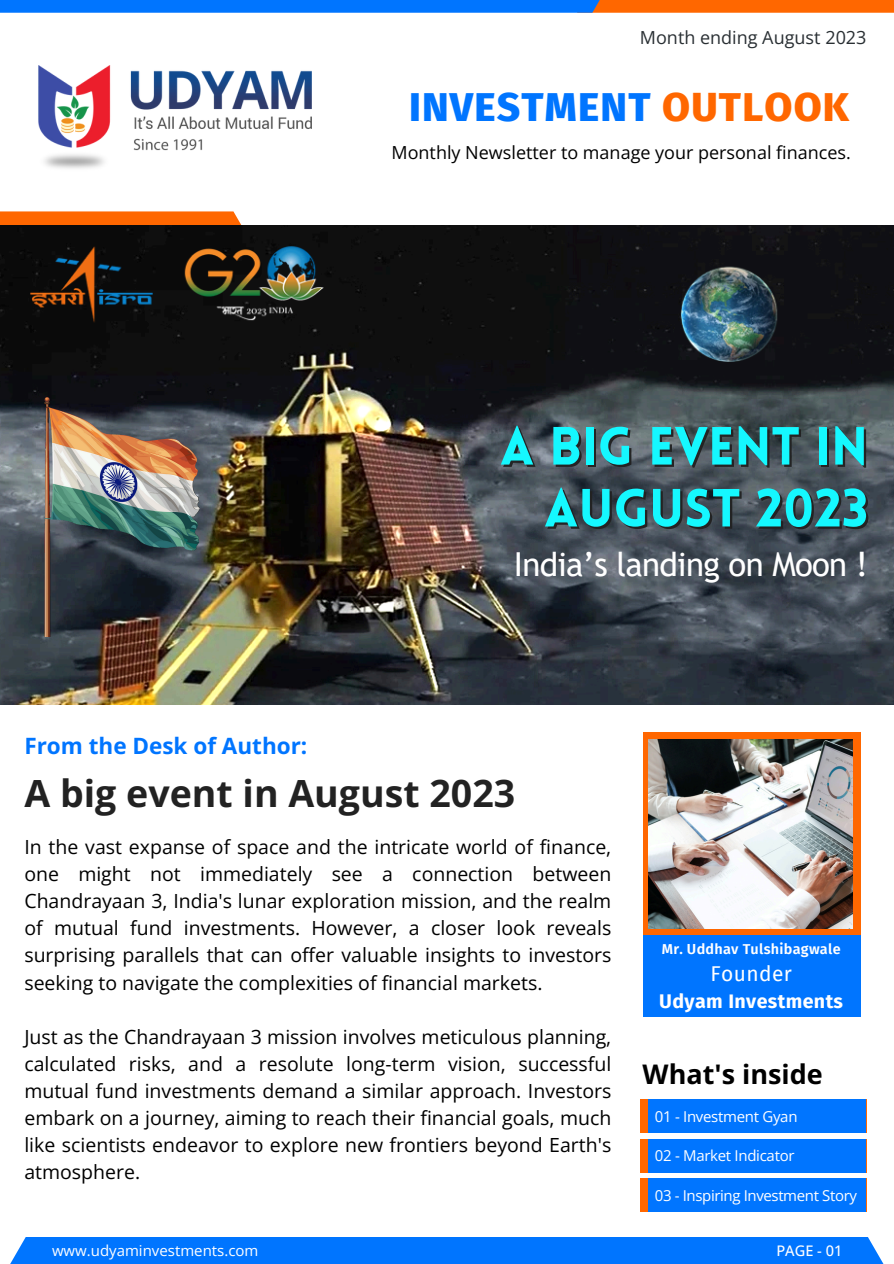
<style>
.page{position:relative;width:894px;height:1264px;background:#fff}
.page>*{position:absolute;margin:0;border:0;box-sizing:border-box;transform-origin:0 0}
.t1{font:900 52.5px "Lovelo";color:#15f8ff}
.t2{font:800 40.5px "Fira Sans";letter-spacing:.03em;color:#0075ff}
.t3{font:700 37.5px "Open Sans";color:#222}
.t4{font:33px "Trebuchet MS";letter-spacing:-.02em;color:#fff}
.t5{font:700 27px "Open Sans";color:#000}
.t6{font:700 22.5px "Open Sans";color:#0075ff}
.t7{font:21px "Fira Sans";letter-spacing:.02em;color:#fff}
.t8{font:700 19.65px "Fira Sans";letter-spacing:.02em;color:#fff}
.t9{font:19.5px/27px "Open Sans";color:#000;text-align:justify}
.t10{font:18px "Open Sans";color:#000}
.t11{font:18px "Open Sans";color:#292f33}
.t12{font:15px "Open Sans";letter-spacing:-.02em;color:#fff}
.t13{font:15px "Open Sans";color:#fff}
.t14{font:500 14.55px "Open Sans";color:#fff}
.t15{font:600 14.4px "Fira Sans";letter-spacing:.02em;color:#fff}
.s1{color:#ff6700}
</style>
<div class="page">
<svg style="left:0;top:211px;width:253px;height:15px;background:#ee6d16"></svg>
<div style="left:557px;top:0;width:336px;height:13px;background:#ff6700"></div>
<img style="left:0;top:226px;width:893px;height:478px">
<div style="left:0;top:0;width:612px;height:13px;background:#0075ff"></div>
<div style="left:0;top:1236px;width:893px;height:27px;background:#0075ff"></div>
<div style="left:642px;top:733px;width:218px;height:283px;background:#0075ff"></div>
<div style="left:642px;top:733px;width:218px;height:202px;background:#ff6700"></div>
<img style="left:44px;top:398px;width:156px;height:238px">
<div style="left:640px;top:1099px;width:226px;height:34px;background:#ff6700"></div>
<div style="left:648px;top:1099px;width:217px;height:34px;background:#0075ff"></div>
<div style="left:640px;top:1138px;width:226px;height:34px;background:#ff6700"></div>
<div style="left:648px;top:1138px;width:217px;height:34px;background:#0075ff"></div>
<div style="left:640px;top:1178px;width:226px;height:34px;background:#ff6700"></div>
<div style="left:648px;top:1178px;width:217px;height:34px;background:#0075ff"></div>
<img style="left:38px;top:66px;width:273px;height:103px">
<img style="left:648px;top:739px;width:204px;height:189px">
<p class="t11" style="left:639px;top:24px;width:228px">Month ending August 2023</p>
<p class="t2" style="left:409px;top:83px;width:441px">INVESTMENT <span class="s1">OUTLOOK</span></p>
<p class="t10" style="left:391px;top:140px;width:460px">Monthly Newsletter to manage your personal finances.</p>
<p class="t6" style="left:24px;top:730px;width:284px">From the Desk of Author:</p>
<h1 class="t1" style="left:500px;top:425px;width:369px">A BIG EVENT IN</h1>
<h4 class="t1" style="left:544px;top:487px;width:325px">AUGUST 2023</h4>
<h6 class="t4" style="left:513px;top:545px;width:355px">India’s landing on Moon !</h6>
<p class="t3" style="left:24px;top:766px;width:492px">A big event in August 2023</p>
<p class="t9" style="left:24px;top:833px;width:588px">In the vast expanse of space and the intricate world of finance, one might not immediately see a connection between Chandrayaan 3, India's lunar exploration mission, and the realm of mutual fund investments. However, a closer look reveals surprising parallels that can offer valuable insights to investors seeking to navigate the complexities of financial markets.</p>
<p class="t9" style="left:24px;top:1022px;width:588px">Just as the Chandrayaan 3 mission involves meticulous planning, calculated risks, and a resolute long-term vision, successful mutual fund investments demand a similar approach. Investors embark on a journey, aiming to reach their financial goals, much like scientists endeavor to explore new frontiers beyond Earth's atmosphere.</p>
<p class="t15" style="left:661px;top:940px;width:180px">Mr. Uddhav Tulshibagwale</p>
<p class="t7" style="left:710px;top:961px;width:83px">Founder</p>
<p class="t8" style="left:659px;top:989px;width:185px">Udyam Investments</p>
<p class="t5" style="left:642px;top:1055px;width:182px">What's inside</p>
<p class="t12" style="left:654px;top:1105px;width:144px">01 - Investment Gyan</p>
<h5 class="t12" style="left:654px;top:1145px;width:141px">02 - Market Indicator</h5>
<p class="t12" style="left:654px;top:1184px;width:203px">03 - Inspiring Investment Story</p>
<h3 class="t13" style="left:52px;top:1239px;width:208px">www.udyaminvestments.com</h3>
<p class="t14" style="left:776px;top:1240px;width:67px">PAGE - 01</p>
</div>
